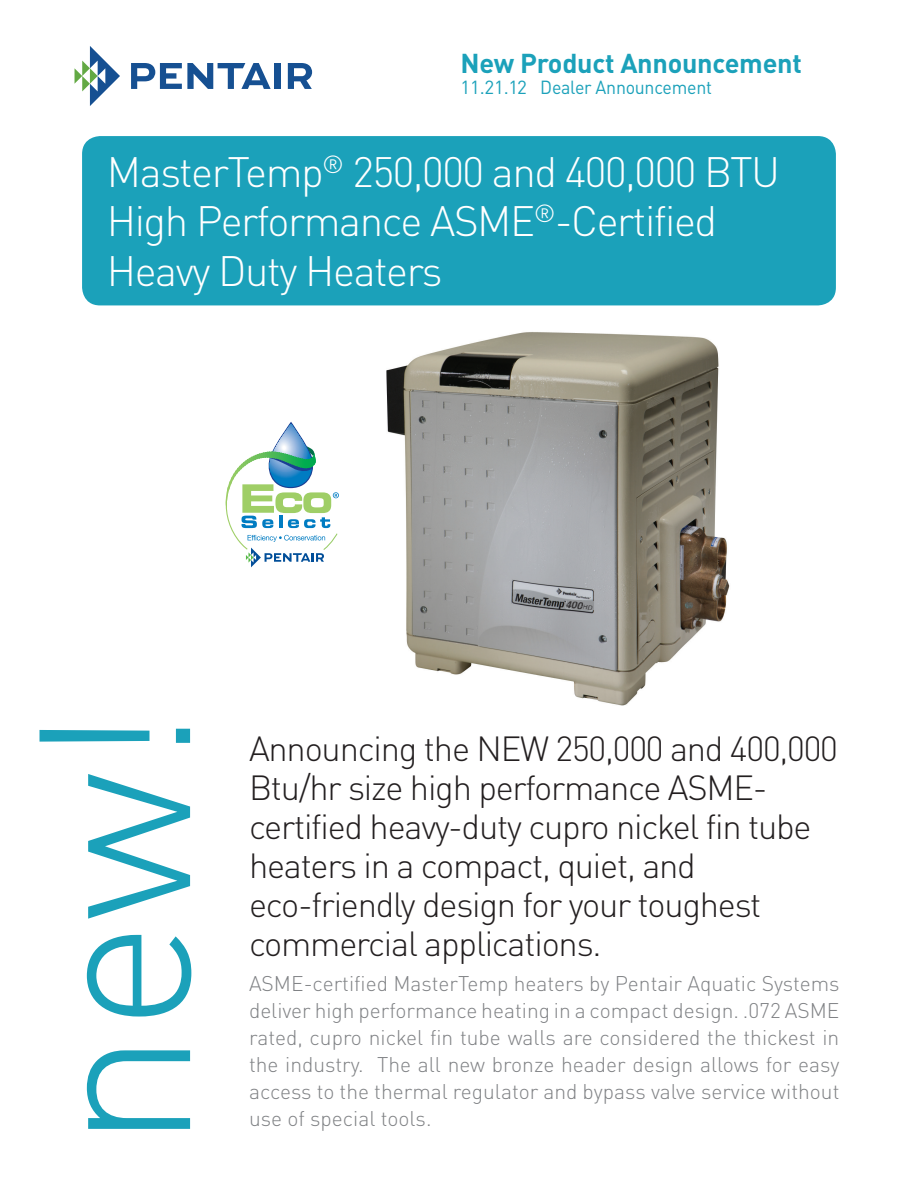
<style>
.page{position:relative;width:918px;height:1188px;background:#fff}
.page>*{position:absolute;margin:0;border:0;box-sizing:border-box;transform-origin:0 0}
.t1{font:300 211.5px "DIN Pro";color:#1ba1ba}
.t2{font:300 42px/49.5px "DIN Pro";letter-spacing:-.035em;color:#fff}
.t3{font:300 34.5px/39px "DIN Pro";letter-spacing:-.035em;color:#231f20}
.body_text{font:700 27px "DIN Pro";letter-spacing:-.01em;color:#1ba1ba}
.body_text-2{font:300 21px/27px "DIN Pro";color:#808285;text-align:justify}
.body_text-3{font:18.75px "DIN Pro";letter-spacing:-.015em;color:#1ba1ba}
.t4{font:italic 700 10.2px "Helvetica";color:#3e3d3f}
.s1{color:#323031}
.s2{font-weight:400;font-size:6.9px}
.s3{font-weight:400;font-stretch:condensed;font-size:9.75px;color:#302f31}
</style>
<div class="page">
<div style="left:82px;top:136px;width:754px;height:169px;background:#1ba1ba;border-radius:18px"></div>
<svg style="left:226px;top:422px;width:113px;height:145px"></svg>
<svg style="left:75px;top:46px;width:45px;height:60px"></svg>
<svg style="left:131px;top:63px;width:140px;height:26px"></svg>
<div style="left:275px;top:63px;width:6px;height:26px;background:#165092"></div>
<svg style="left:288px;top:63px;width:24px;height:26px"></svg>
<img style="left:386px;top:332px;width:344px;height:374px">
<svg style="left:566px;top:600px;width:28px;height:10px"></svg>
<p class="body_text" style="left:461px;top:41px;width:343px">New Product Announcement</p>
<p class="body_text-3" style="left:461px;top:73px;width:253px">11.21.12 Dealer Announcement</p>
<p class="t2" style="left:107px;top:143px;width:675px">MasterTemp<sup>®</sup> 250,000 and 400,000 BTU<br>High Performance ASME<sup>®</sup>-Certified</p>
<p class="t2" style="left:107px;top:242px;width:337px">Heavy Duty Heaters</p>
<p class="t4" style="left:566px;top:598px;width:29px;rotate:5deg">40<span class="s1">0</span><span class="s2">HD</span><span class="s3">D</span></p>
<p class="t1" style="left:-49px;top:1149px;width:444px;rotate:-90deg">new!</p>
<p class="t3" style="left:249px;top:726px;width:591px">Announcing the NEW 250,000 and 400,000<br>Btu/hr size high performance ASME&shy;certified heavy-duty cupro nickel fin tube heaters in a compact, quiet, and</p>
<p class="t3" style="left:249px;top:882px;width:514px">eco-friendly design for your toughest commercial applications.</p>
<p class="body_text-2" style="left:249px;top:968px;width:592px">ASME-certified MasterTemp heaters by Pentair Aquatic Systems deliver high performance heating in a compact design. .072 ASME rated, cupro nickel fin tube walls are considered the thickest in the industry. The all new bronze header design allows for easy access to the thermal regulator and bypass valve service without use of special tools.</p>
</div>
